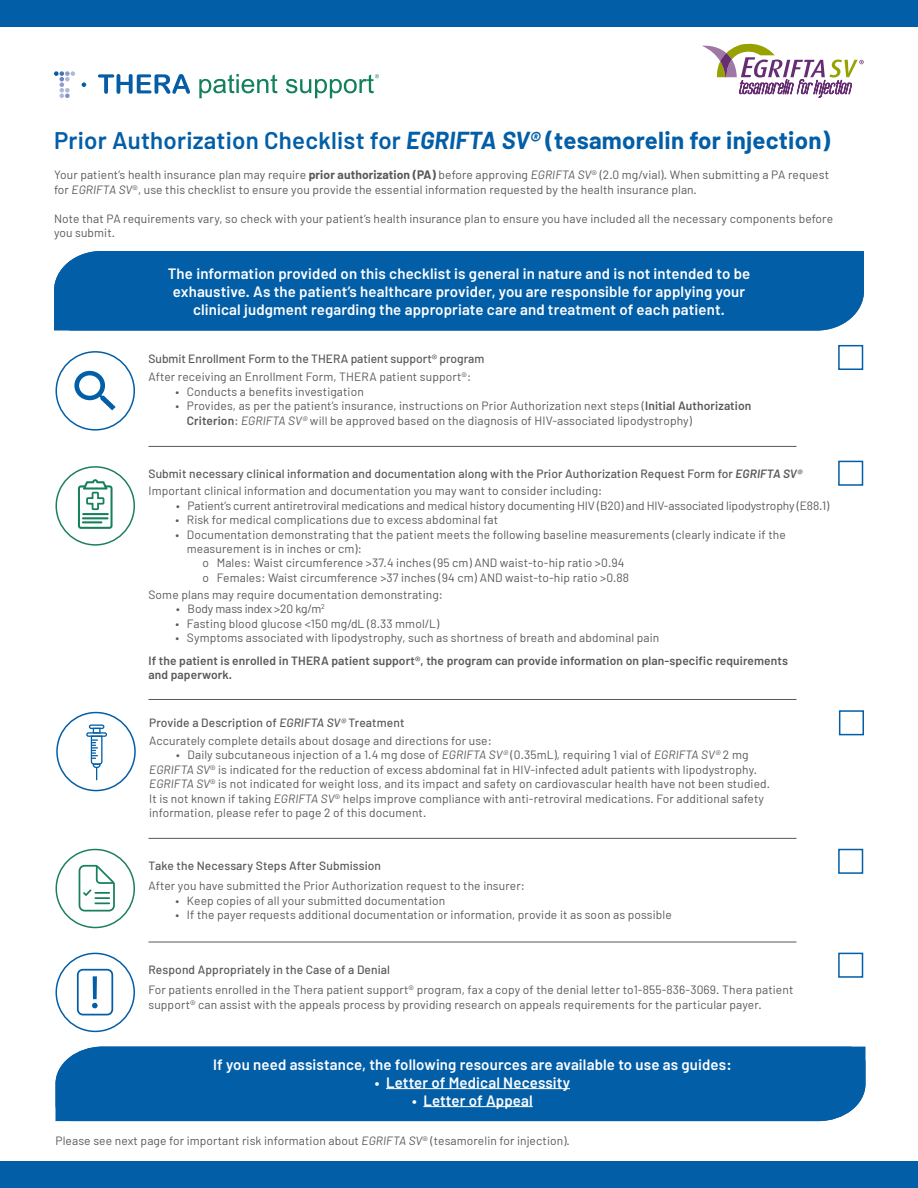
<style>
.page{position:relative;width:918px;height:1188px;background:#fff}
.page>*{position:absolute;margin:0;border:0;box-sizing:border-box;transform-origin:0 0}
.t1{font:600 24px "Barlow";letter-spacing:.01em;color:#025ea7}
.t2{font:600 15px/18px "Barlow";letter-spacing:.01em;color:#fff;text-align:center}
.t3{font:12px/14.4px "Barlow";letter-spacing:.01em;color:#58595b}
.t4{font:500 12px "Barlow";letter-spacing:.01em;color:#58595b}
.t5{font:12px "Barlow";letter-spacing:-.01em;color:#58595b}
.t6{font:600 12px/14.4px "Barlow";letter-spacing:.01em;color:#58595b}
.s1{font-weight:700;font-style:italic}
.s2{font-weight:700}
.s3{font-style:italic}
.s4{font-weight:600}
.s5{font-weight:600;font-style:italic}
</style>
<div class="page">
<svg style="left:82px;top:82px;width:4px;height:5px"></svg>
<svg style="left:54px;top:71px;width:21px;height:27px"></svg>
<svg style="left:98px;top:74px;width:92px;height:20px"></svg>
<svg style="left:199px;top:74px;width:78px;height:24px"></svg>
<svg style="left:286px;top:74px;width:93px;height:24px"></svg>
<svg style="left:702px;top:44px;width:162px;height:53px"></svg>
<div style="left:0;top:1161px;width:918px;height:27px;background:#025ea7"></div>
<div style="left:0;top:0;width:918px;height:27px;background:#025ea7"></div>
<svg style="left:74px;top:371px;width:42px;height:39px"></svg>
<div style="left:56px;top:351px;width:79px;height:80px;border:2px solid #025ea7;border-radius:50%"></div>
<div style="left:89px;top:724px;width:15px;height:5px;border:1px solid #015ea7;border-radius:2px"></div>
<div style="left:86px;top:732px;width:21px;height:5px;border:1px solid #015ea7;border-radius:2px"></div>
<div style="left:93px;top:728px;width:8px;height:6px;border:1px solid #015ea7"></div>
<svg style="left:90px;top:735px;width:13px;height:45px"></svg>
<div style="left:56px;top:712px;width:80px;height:79px;border:2px solid #025ea7;border-radius:50%"></div>
<hr style="left:148px;top:446px;width:648px;height:1px;background:#58595b">
<div style="left:838px;top:345px;width:25px;height:25px;border:2px solid #025ea7"></div>
<div style="left:839px;top:710px;width:25px;height:25px;border:2px solid #025ea7"></div>
<div style="left:54px;top:251px;width:810px;height:80px;background:#025ea7"></div>
<svg style="left:78px;top:479px;width:35px;height:50px"></svg>
<div style="left:55px;top:466px;width:80px;height:80px;border:2px solid #1c805a;border-radius:50%"></div>
<div style="left:838px;top:461px;width:25px;height:25px;border:2px solid #025ea7"></div>
<div style="left:838px;top:849px;width:25px;height:25px;border:2px solid #025ea7"></div>
<svg style="left:78px;top:864px;width:37px;height:48px"></svg>
<div style="left:55px;top:849px;width:80px;height:79px;border:2px solid #1c805a;border-radius:50%"></div>
<hr style="left:148px;top:838px;width:648px;height:1px;background:#58595b">
<hr style="left:148px;top:699px;width:648px;height:1px;background:#58595b">
<svg style="left:76px;top:968px;width:38px;height:48px"></svg>
<div style="left:55px;top:953px;width:80px;height:79px;border:2px solid #025ea7;border-radius:50%"></div>
<div style="left:838px;top:953px;width:25px;height:25px;border:2px solid #025ea7"></div>
<hr style="left:148px;top:942px;width:648px;height:1px;background:#58595b">
<div style="left:56px;top:1047px;width:810px;height:74px;background:#025ea7"></div>
<hr style="left:386px;top:1088px;width:184px;height:1px;background:#fff">
<hr style="left:423px;top:1106px;width:110px;height:1px;background:#fff">
<h1 class="t1" style="left:54px;top:125px;width:778px">Prior Authorization Checklist for <span class="s1">EGRIFTA SV®</span> <span class="s2">(tesamorelin for injection)</span></h1>
<p class="t3" style="left:54px;top:168px;width:777px">Your patient’s health insurance plan may require <span class="s2">prior authorization (PA)</span> before approving <span class="s3">EGRIFTA SV</span>® (2.0 mg/vial). When submitting a PA request for <span class="s3">EGRIFTA SV</span>®, use this checklist to ensure you provide the essential information requested by the health insurance plan.</p>
<p class="t3" style="left:54px;top:211px;width:781px">Note that PA requirements vary, so check with your patient’s health insurance plan to ensure you have included all the necessary components before you submit.</p>
<p class="t2" style="left:168px;top:264px;width:584px">The information provided on this checklist is general in nature and is not intended to be exhaustive. As the patient’s healthcare provider, you are responsible for applying your clinical judgment regarding the appropriate care and treatment of each patient.</p>
<p class="t4" style="left:148px;top:351px;width:337px">Submit Enrollment Form to the THERA patient support® program</p>
<p class="t3" style="left:148px;top:369px;width:324px">After receiving an Enrollment Form, THERA patient support®:</p>
<p class="t3" style="left:176px;top:384px;width:190px">• Conducts a benefits investigation</p>
<p class="t3" style="left:187px;top:398px;width:566px;text-indent:-11px">• Provides, as per the patient’s insurance, instructions on Prior Authorization next steps (<span class="s4">Initial Authorization<br>Criterion</span>: <span class="s3">EGRIFTA SV®</span> will be approved based on the diagnosis of HIV-associated lipodystrophy)</p>
<p class="t4" style="left:148px;top:466px;width:655px">Submit necessary clinical information and documentation along with the Prior Authorization Request Form for <span class="s5">EGRIFTA SV®</span></p>
<p class="t3" style="left:148px;top:483px;width:455px">Important clinical information and documentation you may want to consider including:</p>
<p class="t5" style="left:176px;top:498px;width:655px">• Patient’s current antiretroviral medications and medical history documenting HIV (B20) and HIV-associated lipodystrophy (E88.1)</p>
<p class="t3" style="left:176px;top:512px;width:324px">• Risk for medical complications due to excess abdominal fat</p>
<p class="t3" style="left:176px;top:527px;width:612px">• Documentation demonstrating that the patient meets the following baseline measurements (clearly indicate if the</p>
<p class="t3" style="left:187px;top:541px;width:177px">measurement is in inches or cm):</p>
<p class="t3" style="left:202px;top:555px;width:423px">o Males: Waist circumference &gt;37.4 inches (95 cm) AND waist-to-hip ratio &gt;0.94</p>
<p class="t3" style="left:202px;top:570px;width:428px">o Females: Waist circumference &gt;37 inches (94 cm) AND waist-to-hip ratio &gt;0.88</p>
<p class="t3" style="left:148px;top:587px;width:296px">Some plans may require documentation demonstrating:</p>
<p class="t5" style="left:176px;top:602px;width:150px">• Body mass index &gt;20 kg/m<sup>2</sup></p>
<p class="t3" style="left:176px;top:616px;width:265px">• Fasting blood glucose &lt;150 mg/dL (8.33 mmol/L)</p>
<p class="t3" style="left:176px;top:630px;width:485px">• Symptoms associated with lipodystrophy, such as shortness of breath and abdominal pain</p>
<p class="t6" style="left:148px;top:653px;width:641px">If the patient is enrolled in THERA patient support®, the program can provide information on plan-specific requirements and paperwork.</p>
<p class="t4" style="left:149px;top:715px;width:257px">Provide a Description of <span class="s3">EGRIFTA SV®</span> Treatment</p>
<p class="t3" style="left:149px;top:733px;width:344px">Accurately complete details about dosage and directions for use:</p>
<p class="t3" style="left:149px;top:748px;width:622px;text-indent:27px">• Daily subcutaneous injection of a 1.4 mg dose of <span class="s3">EGRIFTA SV®</span> (0.35mL), requiring 1 vial of <span class="s3">EGRIFTA SV®</span> 2 mg <span class="s3">EGRIFTA SV</span>® is indicated for the reduction of excess abdominal fat in HIV-infected adult patients with lipodystrophy.<br><span class="s3">EGRIFTA SV</span>® is not indicated for weight loss, and its impact and safety on cardiovascular health have not been studied.<br>It is not known if taking <span class="s3">EGRIFTA SV</span>® helps improve compliance with anti-retroviral medications. For additional safety information, please refer to page 2 of this document.</p>
<p class="t4" style="left:148px;top:858px;width:234px">Take the Necessary Steps After Submission</p>
<p class="t3" style="left:148px;top:878px;width:378px">After you have submitted the Prior Authorization request to the insurer:</p>
<p class="t3" style="left:176px;top:893px;width:271px">• Keep copies of all your submitted documentation</p>
<p class="t3" style="left:176px;top:907px;width:498px">• If the payer requests additional documentation or information, provide it as soon as possible</p>
<p class="t4" style="left:148px;top:962px;width:243px">Respond Appropriately in the Case of a Denial</p>
<p class="t3" style="left:148px;top:982px;width:646px">For patients enrolled in the Thera patient support® program, fax a copy of the denial letter to1-855-836-3069. Thera patient support® can assist with the appeals process by providing research on appeals requirements for the particular payer.</p>
<p class="t2" style="left:213px;top:1055px;width:520px">If you need assistance, the following resources are available to use as guides:</p>
<p class="t2" style="left:375px;top:1073px;width:197px">• Letter of Medical Necessity</p>
<p class="t2" style="left:412px;top:1091px;width:122px">• Letter of Appeal</p>
<p class="t3" style="left:56px;top:1134px;width:516px">Please see next page for important risk information about <span class="s3">EGRIFTA SV</span>® (tesamorelin for injection).</p>
</div>
